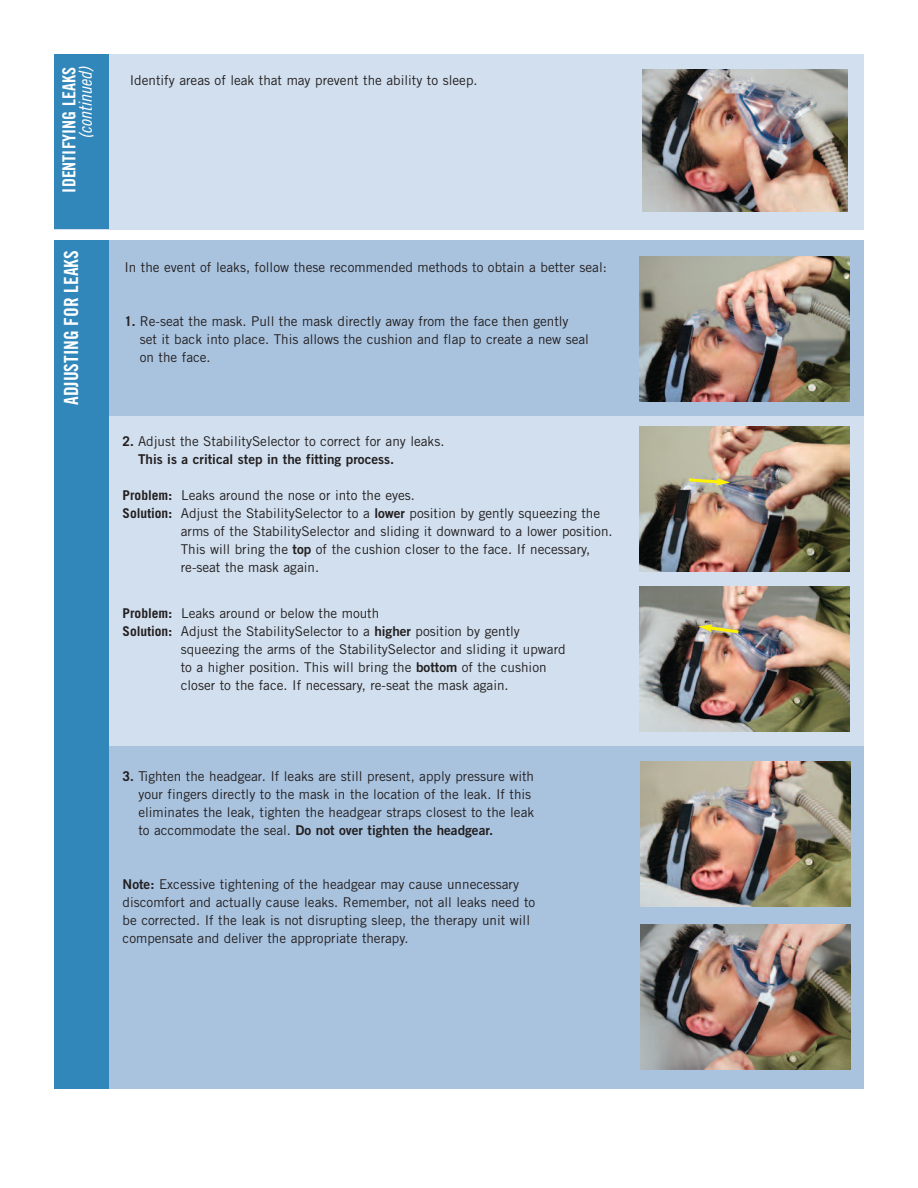
<style>
.page{position:relative;width:918px;height:1188px;background:#fff}
.page>*{position:absolute;margin:0;border:0;box-sizing:border-box;transform-origin:0 0}
.t1{font:19.5px "Trade Gothic Bold Cond Twenty";color:#fff}
.t2{font:18px "Trade Gothic Bold Cond Twenty";color:#fff}
.t3{font:18px "Trade Gothic Cond Eighteen Obl";color:#fff}
.t4{font:13.5px/18px "Trade Gothic LT Std";color:#231f20}
.t5{font:13.5px "Trade Gothic LT Std Bd 2";color:#231f20}
.s1{font-weight:700}
.s2{font-family:"Trade Gothic LT Std Bd 2"}
.s3{font-family:"Trade Gothic LT Std"}
</style>
<div class="page">
<div style="left:54px;top:241px;width:810px;height:848px;background:#a9c3df"></div>
<div style="left:54px;top:416px;width:810px;height:330px;background:#d1dfee"></div>
<img style="left:641px;top:762px;width:210px;height:145px">
<img style="left:641px;top:925px;width:210px;height:145px">
<img style="left:639px;top:427px;width:210px;height:145px">
<img style="left:639px;top:586px;width:210px;height:146px">
<img style="left:639px;top:257px;width:210px;height:145px">
<div style="left:54px;top:241px;width:54px;height:848px;background:#3287ba"></div>
<svg style="left:686px;top:477px;width:44px;height:8px"></svg>
<svg style="left:698px;top:624px;width:44px;height:11px"></svg>
<div style="left:54px;top:54px;width:810px;height:175px;background:#d1dfee"></div>
<div style="left:54px;top:54px;width:54px;height:175px;background:#3287ba"></div>
<img style="left:643px;top:70px;width:205px;height:142px">
<h2 class="t2" style="left:62px;top:193px;width:127px;rotate:-90deg">IDENTIFYING LEAKS</h2>
<h2 class="t3" style="left:79px;top:139px;width:73px;rotate:-90deg">(continued)</h2>
<h1 class="t1" style="left:64px;top:405px;width:156px;rotate:-90deg">ADJUSTING FOR LEAKS</h1>
<p class="t4" style="left:130px;top:73px;width:349px">Identify areas of leak that may prevent the ability to sleep.</p>
<p class="t4" style="left:124px;top:260px;width:484px">In the event of leaks, follow these recommended methods to obtain a better seal:</p>
<p class="t4" style="left:140px;top:314px;width:451px;text-indent:-15px"><span class="s1">1.</span> Re-seat the mask. Pull the mask directly away from the face then gently set it back into place. This allows the cushion and flap to create a new seal on the face.</p>
<p class="t4" style="left:123px;top:434px;width:323px"><span class="s1">2.</span> Adjust the StabilitySelector to correct for any leaks.</p>
<p class="t5" style="left:138px;top:454px;width:258px">This is a critical step in the fitting process.</p>
<p class="t4" style="left:123px;top:488px;width:294px"><span class="s1">Problem:</span> Leaks around the nose or into the eyes.</p>
<p class="t4" style="left:123px;top:506px;width:479px"><span class="s1">Solution:</span> Adjust the StabilitySelector to a <span class="s2">lower</span> position by gently squeezing the</p>
<p class="t4" style="left:181px;top:524px;width:433px">arms of the StabilitySelector and sliding it downward to a lower position.</p>
<p class="t4" style="left:181px;top:542px;width:411px">This will bring the <span class="s2">top</span> of the cushion closer to the face. If necessary,</p>
<p class="t4" style="left:181px;top:560px;width:140px">re-seat the mask again.</p>
<p class="t4" style="left:123px;top:605px;width:258px"><span class="s1">Problem:</span> Leaks around or below the mouth</p>
<p class="t4" style="left:123px;top:623px;width:399px"><span class="s1">Solution:</span> Adjust the StabilitySelector to a <span class="s2">higher</span> position by gently</p>
<p class="t4" style="left:181px;top:641px;width:386px">squeezing the arms of the StabilitySelector and sliding it upward</p>
<p class="t4" style="left:181px;top:659px;width:367px">to a higher position. This will bring the <span class="s2">bottom</span> of the cushion</p>
<p class="t4" style="left:181px;top:677px;width:329px">closer to the face. If necessary, re-seat the mask again.</p>
<p class="t4" style="left:138px;top:769px;width:397px;text-indent:-16px"><span class="s1">3.</span> Tighten the headgear. If leaks are still present, apply pressure with your fingers directly to the mask in the location of the leak. If this eliminates the leak, tighten the headgear straps closest to the leak</p>
<p class="t5" style="left:138px;top:826px;width:356px"><span class="s3">to accommodate the seal.</span> Do not over tighten the headgear.</p>
<p class="t4" style="left:123px;top:877px;width:414px"><span class="s2">Note:</span> Excessive tightening of the headgear may cause unnecessary discomfort and actually cause leaks. Remember, not all leaks need to be corrected. If the leak is not disrupting sleep, the therapy unit will compensate and deliver the appropriate therapy.</p>
</div>
